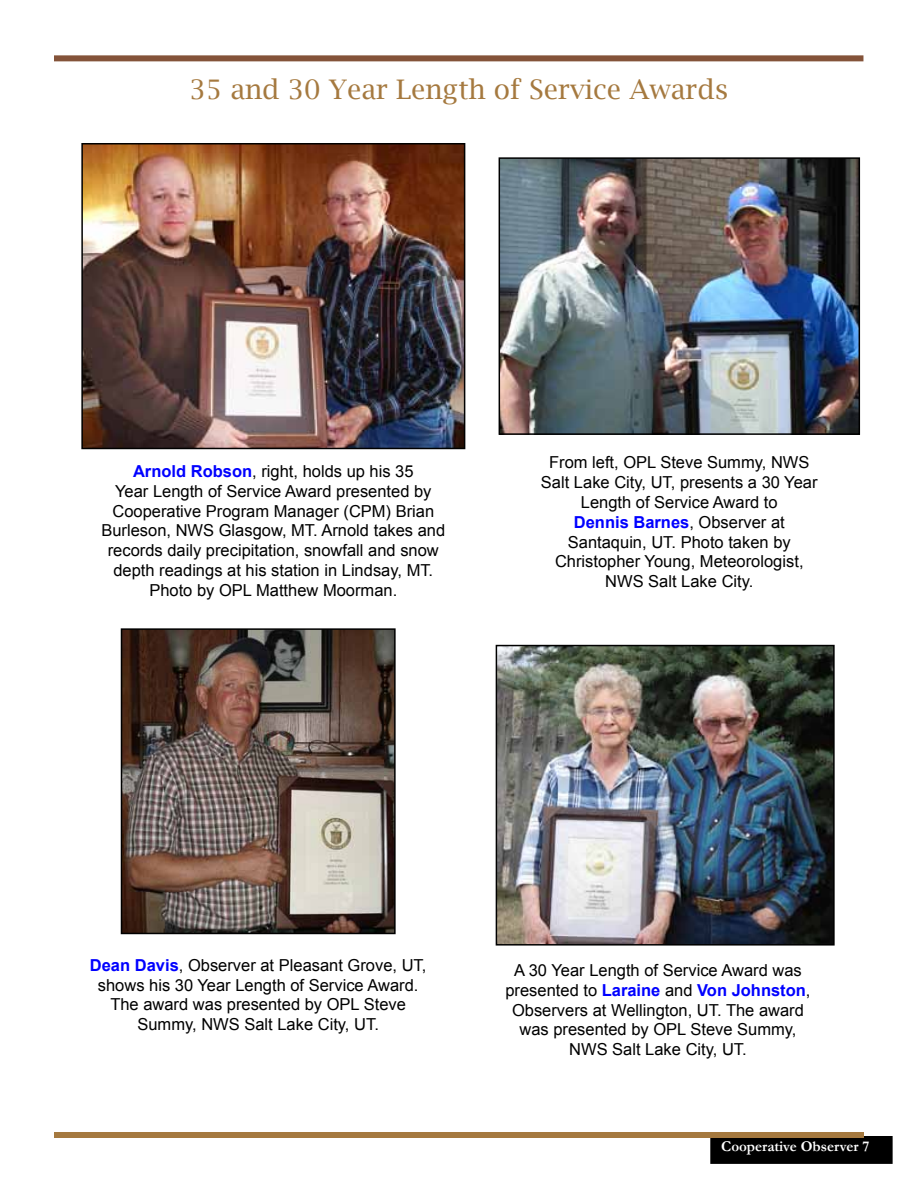
<style>
.page{position:relative;width:918px;height:1188px;background:#fff}
.page>*{position:absolute;margin:0;border:0;box-sizing:border-box;transform-origin:0 0}
.t1{font:27px "Lucida Bright";color:#a5793f}
.t2{font:16.5px/19.8px "Arial";color:#000;text-align:center}
.t3{font:700 15px "Garamond";color:#fff}
.s1{font-weight:700;color:#00f}
</style>
<div class="page">
<div style="left:711px;top:1137px;width:181px;height:26px;background:#000"></div>
<div style="left:710px;top:1136px;width:183px;height:28px;border:2px solid #000"></div>
<div style="left:54px;top:1132px;width:810px;height:6px;background:#a5793f"></div>
<div style="left:54px;top:55px;width:809px;height:6px;background:#845339"></div>
<img style="left:124px;top:631px;width:269px;height:300px">
<div style="left:121px;top:628px;width:275px;height:306px;border:2px solid #000"></div>
<img style="left:499px;top:648px;width:333px;height:295px">
<div style="left:496px;top:645px;width:339px;height:301px;border:2px solid #000"></div>
<img style="left:502px;top:160px;width:355px;height:272px">
<div style="left:499px;top:157px;width:361px;height:278px;border:2px solid #000"></div>
<img style="left:84px;top:146px;width:378px;height:300px">
<div style="left:81px;top:143px;width:384px;height:306px;border:2px solid #000"></div>
<h1 class="t1" style="left:190px;top:74px;width:540px">35 and 30 Year Length of Service Awards</h1>
<p class="t2" style="left:101px;top:461px;width:345px"><span class="s1">Arnold Robson</span>, right, holds up his 35<br>Year Length of Service Award presented by Cooperative Program Manager (CPM) Brian Burleson, NWS Glasgow, MT. Arnold takes and records daily precipitation, snowfall and snow depth readings at his station in Lindsay, MT.<br>Photo by OPL Matthew Moorman.</p>
<p class="t2" style="left:541px;top:453px;width:278px">From left, OPL Steve Summy, NWS<br>Salt Lake City, UT, presents a 30 Year<br>Length of Service Award to<br><span class="s1">Dennis Barnes</span>, Observer at<br>Santaquin, UT. Photo taken by<br>Christopher Young, Meteorologist,<br>NWS Salt Lake City.</p>
<p class="t2" style="left:90px;top:955px;width:338px"><span class="s1">Dean Davis</span>, Observer at Pleasant Grove, UT, shows his 30 Year Length of Service Award.<br>The award was presented by OPL Steve Summy, NWS Salt Lake City, UT.</p>
<p class="t2" style="left:505px;top:960px;width:307px">A 30 Year Length of Service Award was presented to <span class="s1">Laraine</span> and <span class="s1">Von Johnston</span>, Observers at Wellington, UT. The award was presented by OPL Steve Summy, NWS Salt Lake City, UT.</p>
<p class="t3" style="left:721px;top:1136px;width:150px">Cooperative Observer 7</p>
</div>
